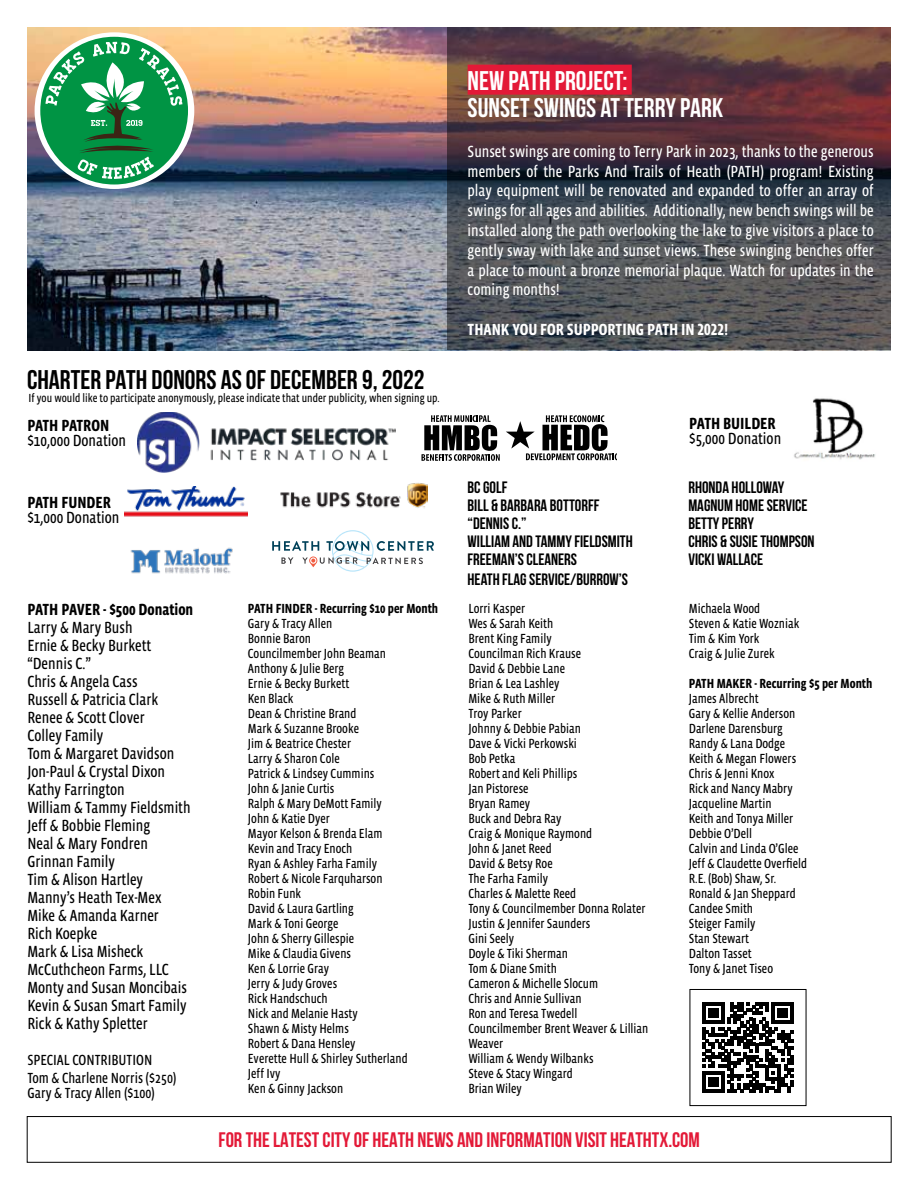
<style>
.page{position:relative;width:918px;height:1188px;background:#fff}
.page>*{position:absolute;margin:0;border:0;box-sizing:border-box;transform-origin:0 0}
.t1{font:700 27px/27px "Bebas Neue";color:#fff}
.t2{font:700 27px "Bebas Neue";color:#000}
.t3{font:700 21px "Bebas Neue";color:#e31937}
.t4{font:16.5px/18px "Vista Sans Nar OTCE";color:#000}
.t5{font:16.5px/19.8px "Vista Sans Nar OTCE";color:#fff;text-align:justify}
.t6{font:700 16.5px/18px "Bebas Neue";color:#000}
.t7{font:700 16.5px "Vista Sans Nar OTCE";color:#000}
.t8{font:700 16.5px "Vista Sans Nar OTCE";color:#fff}
.t9{font:15px/18px "Vista Sans Nar OTCE";color:#000}
.t10{font:13.5px/15px "Vista Sans Nar OTCE";color:#000}
.t11{font:700 13.5px "Vista Sans Nar OTCE";color:#000}
.t12{font:12px "Vista Sans Nar OTCE";color:#000}
</style>
<div class="page">
<img style="left:27px;top:27px;width:864px;height:324px">
<svg style="left:447px;top:28px;width:443px;height:322px;background:#504449"></svg>
<div style="left:468px;top:65px;width:164px;height:30px;background:#e31937"></div>
<div style="left:35px;top:32px;width:159px;height:157px;background:#fff;border-radius:50%"></div>
<div style="left:40px;top:37px;width:148px;height:148px;background:#009444;border-radius:50%"></div>
<svg style="left:45px;top:42px;width:137px;height:137px"></svg>
<div style="left:27px;top:1116px;width:864px;height:46px;border:1px solid #000"></div>
<img style="left:138px;top:412px;width:257px;height:60px">
<svg style="left:421px;top:415px;width:79px;height:46px"></svg>
<svg style="left:506px;top:415px;width:111px;height:45px"></svg>
<img style="left:124px;top:487px;width:124px;height:30px">
<img style="left:130px;top:547px;width:103px;height:27px">
<img style="left:280px;top:483px;width:148px;height:25px">
<svg style="left:272px;top:530px;width:162px;height:42px"></svg>
<img style="left:794px;top:398px;width:81px;height:62px">
<svg style="left:702px;top:1002px;width:91px;height:91px"></svg>
<div style="left:690px;top:989px;width:116px;height:117px;border:1px solid #000"></div>
<h1 class="t2" style="left:27px;top:365px;width:399px">CHARTER PATH DONORS AS OF DECEMBER 9, 2022</h1>
<p class="t7" style="left:27px;top:416px;width:83px">PATH PATRON</p>
<p class="t4" style="left:27px;top:431px;width:100px">$10,000 Donation</p>
<p class="t12" style="left:28px;top:391px;width:413px">If you would like to participate anonymously, please indicate that under publicity, when signing up.</p>
<p class="t7" style="left:27px;top:493px;width:85px">PATH FUNDER</p>
<p class="t4" style="left:27px;top:509px;width:94px">$1,000 Donation</p>
<p class="t7" style="left:27px;top:600px;width:167px">PATH PAVER - $500 Donation</p>
<p class="t4" style="left:27px;top:619px;width:165px">Larry &amp; Mary Bush<br>Ernie &amp; Becky Burkett “Dennis C.”<br>Chris &amp; Angela Cass<br>Russell &amp; Patricia Clark<br>Renee &amp; Scott Clover<br>Colley Family<br>Tom &amp; Margaret Davidson<br>Jon-Paul &amp; Crystal Dixon<br>Kathy Farrington<br>William &amp; Tammy Fieldsmith<br>Jeff &amp; Bobbie Fleming<br>Neal &amp; Mary Fondren<br>Grinnan Family<br>Tim &amp; Alison Hartley<br>Manny’s Heath Tex-Mex<br>Mike &amp; Amanda Karner<br>Rich Koepke<br>Mark &amp; Lisa Misheck<br>McCuthcheon Farms, LLC<br>Monty and Susan Moncibais<br>Kevin &amp; Susan Smart Family<br>Rick &amp; Kathy Spletter</p>
<p class="t9" style="left:27px;top:1051px;width:150px">SPECIAL CONTRIBUTION<br>Tom &amp; Charlene Norris ($250)</p>
<p class="t9" style="left:27px;top:1084px;width:129px">Gary &amp; Tracy Allen ($100)</p>
<p class="t11" style="left:248px;top:600px;width:192px">PATH FINDER - Recurring $10 per Month</p>
<p class="t10" style="left:248px;top:616px;width:161px">Gary &amp; Tracy Allen<br>Bonnie Baron<br>Councilmember John Beaman<br>Anthony &amp; Julie Berg<br>Ernie &amp; Becky Burkett<br>Ken Black<br>Dean &amp; Christine Brand<br>Mark &amp; Suzanne Brooke<br>Jim &amp; Beatrice Chester<br>Larry &amp; Sharon Cole<br>Patrick &amp; Lindsey Cummins<br>John &amp; Janie Curtis<br>Ralph &amp; Mary DeMott Family<br>John &amp; Katie Dyer<br>Mayor Kelson &amp; Brenda Elam<br>Kevin and Tracy Enoch<br>Ryan &amp; Ashley Farha Family<br>Robert &amp; Nicole Farquharson<br>Robin Funk<br>David &amp; Laura Gartling<br>Mark &amp; Toni George<br>John &amp; Sherry Gillespie<br>Mike &amp; Claudia Givens<br>Ken &amp; Lorrie Gray<br>Jerry &amp; Judy Groves<br>Rick Handschuch<br>Nick and Melanie Hasty<br>Shawn &amp; Misty Helms<br>Robert &amp; Dana Hensley<br>Everette Hull &amp; Shirley Sutherland<br>Jeff Ivy<br>Ken &amp; Ginny Jackson</p>
<h1 class="t1" style="left:468px;top:67px;width:257px">NEW PATH PROJECT:<br>SUNSET SWINGS AT TERRY PARK</h1>
<p class="t5" style="left:468px;top:141px;width:408px">Sunset swings are coming to Terry Park in 2023, thanks to the generous members of the Parks And Trails of Heath (PATH) program! Existing play equipment will be renovated and expanded to offer an array of swings for all ages and abilities. Additionally, new bench swings will be installed along the path overlooking the lake to give visitors a place to gently sway with lake and sunset views. These swinging benches offer a place to mount a bronze memorial plaque. Watch for updates in the coming months!</p>
<p class="t8" style="left:468px;top:320px;width:262px">THANK YOU FOR SUPPORTING PATH IN 2022!</p>
<p class="t6" style="left:468px;top:478px;width:167px">BC GOLF<br>BILL &amp; BARBARA BOTTORFF “DENNIS C.”<br>WILLIAM AND TAMMY FIELDSMITH<br>FREEMAN’S CLEANERS</p>
<p class="t6" style="left:468px;top:570px;width:162px">HEATH FLAG SERVICE/BURROW’S</p>
<p class="t7" style="left:689px;top:414px;width:88px">PATH BUILDER</p>
<p class="t4" style="left:689px;top:430px;width:94px">$5,000 Donation</p>
<p class="t6" style="left:688px;top:478px;width:128px">RHONDA HOLLOWAY<br>MAGNUM HOME SERVICE<br>BETTY PERRY<br>CHRIS &amp; SUSIE THOMPSON<br>VICKI WALLACE</p>
<p class="t10" style="left:468px;top:601px;width:182px">Lorri Kasper<br>Wes &amp; Sarah Keith<br>Brent King Family<br>Councilman Rich Krause<br>David &amp; Debbie Lane<br>Brian &amp; Lea Lashley<br>Mike &amp; Ruth Miller<br>Troy Parker<br>Johnny &amp; Debbie Pabian<br>Dave &amp; Vicki Perkowski<br>Bob Petka<br>Robert and Keli Phillips<br>Jan Pistorese<br>Bryan Ramey<br>Buck and Debra Ray<br>Craig &amp; Monique Raymond<br>John &amp; Janet Reed<br>David &amp; Betsy Roe<br>The Farha Family<br>Charles &amp; Malette Reed<br>Tony &amp; Councilmember Donna Rolater<br>Justin &amp; Jennifer Saunders<br>Gini Seely<br>Doyle &amp; Tiki Sherman<br>Tom &amp; Diane Smith<br>Cameron &amp; Michelle Slocum<br>Chris and Annie Sullivan<br>Ron and Teresa Twedell<br>Councilmember Brent Weaver &amp; Lillian<br>Weaver<br>William &amp; Wendy Wilbanks<br>Steve &amp; Stacy Wingard<br>Brian Wiley</p>
<p class="t10" style="left:689px;top:600px;width:112px">Michaela Wood<br>Steven &amp; Katie Wozniak<br>Tim &amp; Kim York<br>Craig &amp; Julie Zurek</p>
<p class="t11" style="left:689px;top:675px;width:185px">PATH MAKER - Recurring $5 per Month</p>
<p class="t10" style="left:689px;top:690px;width:120px">James Albrecht<br>Gary &amp; Kellie Anderson<br>Darlene Darensburg<br>Randy &amp; Lana Dodge<br>Keith &amp; Megan Flowers<br>Chris &amp; Jenni Knox<br>Rick and Nancy Mabry<br>Jacqueline Martin<br>Keith and Tonya Miller<br>Debbie O’Dell<br>Calvin and Linda O’Glee<br>Jeff &amp; Claudette Overfield<br>R.E. (Bob) Shaw, Sr.<br>Ronald &amp; Jan Sheppard<br>Candee Smith<br>Steiger Family<br>Stan Stewart<br>Dalton Tasset<br>Tony &amp; Janet Tiseo</p>
<h2 class="t3" style="left:218px;top:1129px;width:483px">FOR THE LATEST CITY OF HEATH NEWS AND INFORMATION VISIT HEATHTX.COM</h2>
</div>
